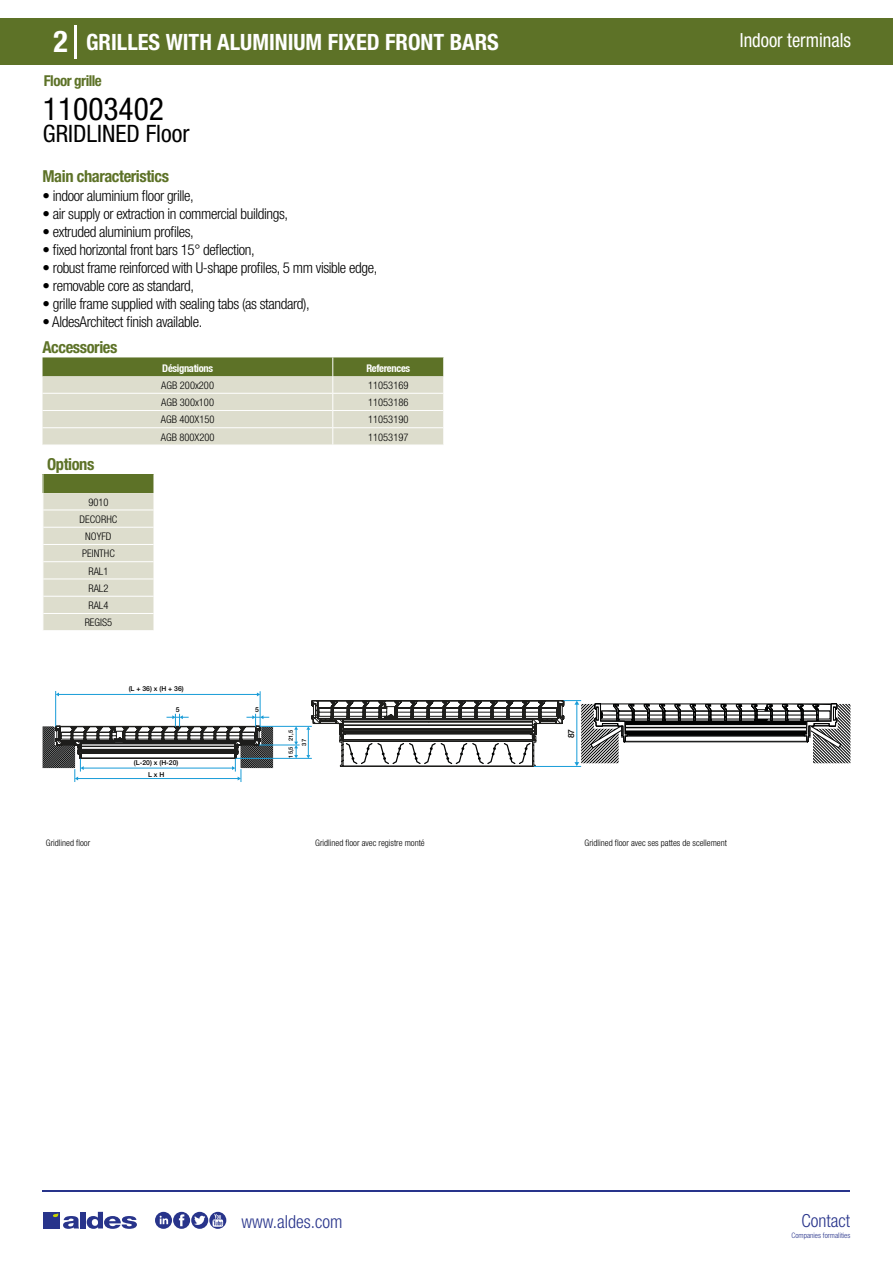
<style>
.page{position:relative;width:893px;height:1263px;background:#fff}
.page>*{position:absolute;margin:0;border:0;box-sizing:border-box;transform-origin:0 0}
.t1{font:condensed 31.5px "Helvetica Neue LT Std";color:#000}
.t2{font:700 condensed 30px "Helvetica Neue LT Std";color:#fff}
.t3{font:condensed 24px "Helvetica Neue LT Std";color:#000}
.t4{font:700 condensed 22.5px "Helvetica Neue LT Std";color:#fff}
.t5{font:condensed 19.5px "Helvetica Neue LT Std";color:#fff;scale:.95 1}
.t6{font:300 condensed 18px "Helvetica Neue";color:#28348b}
.t7{font:700 condensed 16.5px "Helvetica Neue LT Std";letter-spacing:-.025em;color:#5d7227}
.t8{font:300 condensed 15px "Helvetica Neue LT Std";letter-spacing:-.025em;color:#000}
.t9{font:700 condensed 15px "Helvetica Neue LT Std";letter-spacing:-.035em;color:#5d7227}
.t10{font:300 condensed 10.5px/17.2px "Helvetica Neue";color:#000;text-align:center}
.t11{font:700 condensed 10.5px "Helvetica Neue";letter-spacing:-.03em;color:#fff}
.t12{font:300 condensed 9px "Helvetica Neue";color:#000}
.t13{font:500 8.4px "Helvetica Neue";color:#000}
.t14{font:300 condensed 7.5px "Helvetica Neue";color:#28348b}
.t15{font:500 6.9px "Helvetica Neue";color:#000}
.t16{font:500 5.85px "Helvetica Neue";color:#000}
</style>
<div class="page">
<div style="left:0;top:18px;width:893px;height:46px;background:#5d7227"></div>
<hr style="left:74px;top:25px;width:2px;height:33px;background:#fff">
<hr style="left:43px;top:1190px;width:807px;height:1px;background:#28348b">
<svg style="left:155px;top:1212px;width:71px;height:17px"></svg>
<div style="left:43px;top:1212px;width:17px;height:16px;background:#28348b"></div>
<div style="left:80px;top:1212px;width:6px;height:16px;background:#28348b"></div>
<svg style="left:87px;top:1212px;width:50px;height:17px"></svg>
<svg style="left:53px;top:1213px;width:26px;height:16px"></svg>
<svg style="left:43px;top:474px;width:111px;height:156px;background:#cfd1bb"></svg>
<svg style="left:43px;top:357px;width:401px;height:88px;background:#c3c8ac"></svg>
<hr style="left:55px;top:691px;width:1px;height:35px;background:#189cd8">
<hr style="left:58px;top:694px;width:199px;height:1px;background:#189cd8">
<hr style="left:260px;top:726px;width:52px;height:1px;background:#189cd8">
<hr style="left:236px;top:758px;width:76px;height:1px;background:#189cd8">
<hr style="left:259px;top:745px;width:41px;height:1px;background:#189cd8">
<svg style="left:294px;top:726px;width:4px;height:32px"></svg>
<hr style="left:260px;top:691px;width:1px;height:36px;background:#189cd8">
<svg style="left:43px;top:704px;width:230px;height:78px"></svg>
<svg style="left:306px;top:700px;width:544px;height:67px"></svg>
<h2 class="t2" style="left:54px;top:24px;width:16px">2</h2>
<h3 class="t4" style="left:86px;top:28px;width:414px">GRILLES WITH ALUMINIUM FIXED FRONT BARS</h3>
<h3 class="t5" style="left:740px;top:29px;width:118px">Indoor terminals</h3>
<p class="t9" style="left:44px;top:71px;width:60px">Floor grille</p>
<h1 class="t1" style="left:43px;top:91px;width:122px">11003402</h1>
<h3 class="t3" style="left:43px;top:120px;width:148px">GRIDLINED Floor</h3>
<p class="t7" style="left:43px;top:166px;width:128px">Main characteristics</p>
<p class="t8" style="left:43px;top:187px;width:153px">• indoor aluminium floor grille,</p>
<p class="t8" style="left:43px;top:205px;width:247px">• air supply or extraction in commercial buildings,</p>
<p class="t8" style="left:43px;top:223px;width:153px">• extruded aluminium profiles,</p>
<p class="t8" style="left:43px;top:241px;width:214px">• fixed horizontal front bars 15° deflection,</p>
<p class="t8" style="left:43px;top:259px;width:336px">• robust frame reinforced with U-shape profiles, 5 mm visible edge,</p>
<p class="t8" style="left:43px;top:277px;width:153px">• removable core as standard,</p>
<p class="t8" style="left:43px;top:295px;width:269px">• grille frame supplied with sealing tabs (as standard),</p>
<p class="t8" style="left:43px;top:313px;width:161px">• AldesArchitect finish available.</p>
<p class="t7" style="left:43px;top:337px;width:76px">Accessories</p>
<p class="t7" style="left:47px;top:454px;width:49px">Options</p>
<p class="t10" style="left:80px;top:493px;width:39px">9010<br>DECORHC<br>NOYFD<br>PEINTHC<br>RAL1<br>RAL2<br>RAL4<br>REGIS5</p>
<p class="t11" style="left:162px;top:362px;width:52px">Désignations</p>
<p class="t11" style="left:366px;top:362px;width:45px">References</p>
<p class="t10" style="left:161px;top:376px;width:54px">AGB 200x200</p>
<p class="t10" style="left:368px;top:376px;width:42px">11053169</p>
<p class="t10" style="left:161px;top:394px;width:54px">AGB 300x100</p>
<p class="t10" style="left:368px;top:394px;width:42px">11053186</p>
<p class="t10" style="left:161px;top:411px;width:55px">AGB 400X150</p>
<p class="t10" style="left:368px;top:411px;width:42px">11053190</p>
<p class="t10" style="left:161px;top:428px;width:55px">AGB 800X200</p>
<p class="t10" style="left:368px;top:428px;width:42px">11053197</p>
<p class="t15" style="left:129px;top:684px;width:57px">(L + 36) x (H + 36)</p>
<p class="t15" style="left:176px;top:705px;width:5px">5</p>
<p class="t15" style="left:255px;top:705px;width:5px">5</p>
<p class="t15" style="left:134px;top:759px;width:46px">(L-20) x (H-20)</p>
<p class="t15" style="left:148px;top:770px;width:18px">L x H</p>
<p class="t16" style="left:287px;top:757px;width:29px;rotate:-90deg">15,5 21,5</p>
<p class="t16" style="left:301px;top:746px;width:8px;rotate:-90deg">37</p>
<p class="t13" style="left:566px;top:738px;width:11px;rotate:-90deg">87</p>
<p class="t12" style="left:46px;top:837px;width:46px">Gridlined floor</p>
<p class="t12" style="left:315px;top:837px;width:111px">Gridlined floor avec registre monté</p>
<p class="t12" style="left:584px;top:837px;width:144px">Gridlined floor avec ses pattes de scellement</p>
<p class="t6" style="left:241px;top:1211px;width:102px">www.aldes.com</p>
<p class="t6" style="left:801px;top:1211px;width:50px">Contact</p>
<p class="t14" style="left:791px;top:1230px;width:60px">Companies formalities</p>
</div>
